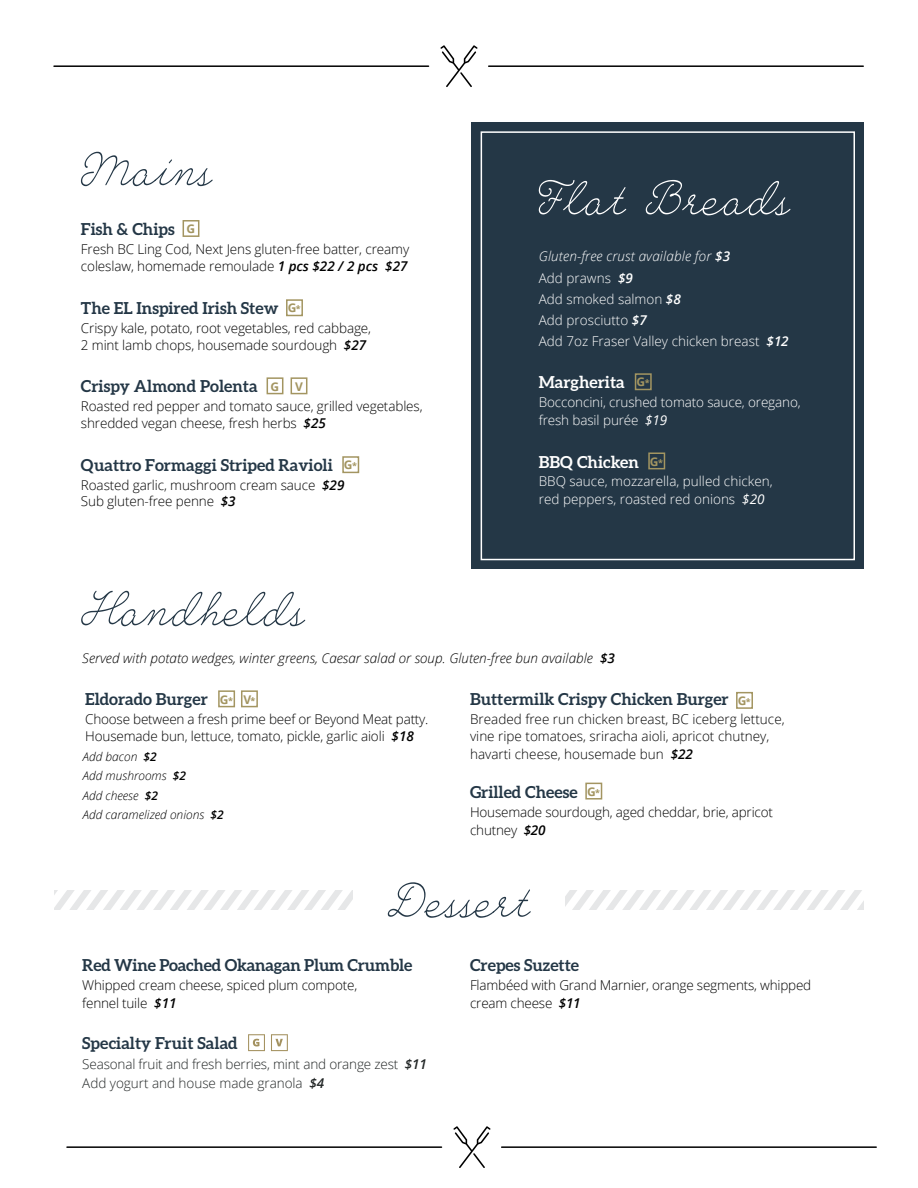
<style>
.page{position:relative;width:918px;height:1188px;background:#fff}
.page>*{position:absolute;margin:0;border:0;box-sizing:border-box;transform-origin:0 0}
.t1{font:300 54px "Casually";color:#243746}
.t2{font:300 54px "Casually";color:#fff}
.t3{font:700 16.5px "Aleo";color:#243746}
.t4{font:700 16.5px "Aleo";color:#fff}
.t5{font:300 13.5px/17.2px "Open Sans";letter-spacing:-.01em;color:#000}
.t6{font:300 13.5px/21px "Open Sans";color:#fff}
.t7{font:italic 300 13.5px "Open Sans";color:#000}
.t8{font:300 13.5px/19.5px "Open Sans";letter-spacing:-.01em;color:#222626}
.t9{font:italic 300 12px/19.5px "Open Sans";color:#000}
.t10{font:700 12px "Open Sans";color:#a39561}
.s1{font-weight:600;font-style:italic}
.s2{font-size:9px}
.s3{font-style:italic}
.s4{font-family:"Open Sans";font-size:12px;color:#a39561}
.s5{font-family:"Open Sans";font-size:9px;color:#a39561}
.s6{font-weight:400;font-style:italic}
.s7{font-weight:600}
</style>
<div class="page">
<div style="left:472px;top:123px;width:392px;height:446px;background:#243746"></div>
<div style="left:481px;top:131px;width:374px;height:429px;border:2px solid #fff"></div>
<hr style="left:67px;top:1146px;width:375px;height:2px;background:#000">
<hr style="left:502px;top:1146px;width:374px;height:2px;background:#000">
<svg style="left:453px;top:1126px;width:38px;height:42px"></svg>
<hr style="left:54px;top:65px;width:375px;height:2px;background:#000">
<hr style="left:489px;top:65px;width:374px;height:2px;background:#000">
<svg style="left:440px;top:45px;width:38px;height:42px"></svg>
<div style="left:183px;top:220px;width:16px;height:17px;border:2px solid #a39561"></div>
<div style="left:286px;top:299px;width:17px;height:17px;border:2px solid #a39561"></div>
<div style="left:342px;top:456px;width:17px;height:17px;border:2px solid #a39561"></div>
<div style="left:267px;top:377px;width:16px;height:17px;border:2px solid #a39561"></div>
<div style="left:291px;top:377px;width:16px;height:17px;border:2px solid #a39561"></div>
<div style="left:241px;top:690px;width:17px;height:17px;border:2px solid #a39561"></div>
<div style="left:218px;top:690px;width:17px;height:17px;border:2px solid #a39561"></div>
<div style="left:736px;top:692px;width:17px;height:17px;border:2px solid #a39561"></div>
<div style="left:585px;top:783px;width:17px;height:17px;border:2px solid #a39561"></div>
<div style="left:635px;top:373px;width:17px;height:17px;border:2px solid #a39561"></div>
<div style="left:648px;top:453px;width:17px;height:16px;border:2px solid #a39561"></div>
<svg style="left:54px;top:890px;width:810px;height:20px"></svg>
<div style="left:353px;top:883px;width:212px;height:34px;background:#fff"></div>
<svg style="left:248px;top:1034px;width:17px;height:17px"></svg>
<svg style="left:271px;top:1034px;width:17px;height:17px"></svg>
<h1 class="t1" style="left:81px;top:139px;width:132px">Mains</h1>
<p class="t3" style="left:81px;top:219px;width:95px">Fish &amp; Chips</p>
<p class="t5" style="left:81px;top:240px;width:330px">Fresh BC Ling Cod, Next Jens gluten-free batter, creamy coleslaw, homemade remoulade <span class="s1">1 pcs $22 / 2 pcs $27</span></p>
<p class="t10" style="left:187px;top:220px;width:10px">G</p>
<p class="t3" style="left:81px;top:298px;width:199px">The EL Inspired Irish Stew</p>
<p class="t5" style="left:81px;top:320px;width:292px;line-height:16.5px">Crispy kale, potato, root vegetables, red cabbage,<br>2 mint lamb chops, housemade sourdough <span class="s1">$27</span></p>
<p class="t10" style="left:288px;top:300px;width:15px">G<span class="s2">*</span></p>
<p class="t3" style="left:81px;top:377px;width:178px">Crispy Almond Polenta</p>
<p class="t5" style="left:81px;top:397px;width:343px">Roasted red pepper and tomato sauce, grilled vegetables, shredded vegan cheese, fresh herbs <span class="s1">$25</span></p>
<p class="t10" style="left:271px;top:378px;width:10px">G</p>
<p class="t10" style="left:295px;top:378px;width:9px">V</p>
<p class="t3" style="left:81px;top:456px;width:253px">Quattro Formaggi Striped Ravioli</p>
<p class="t5" style="left:81px;top:476px;width:265px;line-height:16.5px">Roasted garlic, mushroom cream sauce <span class="s1">$29<br></span>Sub gluten-free penne <span class="s1">$3</span></p>
<p class="t10" style="left:344px;top:457px;width:15px">G<span class="s2">*</span></p>
<h1 class="t2" style="left:539px;top:168px;width:252px">Flat Breads</h1>
<p class="t6" style="left:539px;top:246px;width:251px"><span class="s3">Gluten-free crust available for</span> <span class="s1">$3<br></span>Add prawns <span class="s1">$9<br></span>Add smoked salmon <span class="s1">$8<br></span>Add prosciutto <span class="s1">$7<br></span>Add 7oz Fraser Valley chicken breast <span class="s1">$12</span></p>
<p class="t4" style="left:539px;top:373px;width:112px">Margherita <span class="s4">G</span><span class="s5">*</span></p>
<p class="t6" style="left:539px;top:393px;width:263px;line-height:18px">Bocconcini, crushed tomato sauce, oregano, fresh basil purée <span class="s6">$19</span></p>
<p class="t4" style="left:539px;top:452px;width:126px">BBQ Chicken <span class="s4">G</span><span class="s5">*</span></p>
<p class="t6" style="left:539px;top:472px;width:235px;line-height:18px">BBQ sauce, mozzarella, pulled chicken, red peppers, roasted red onions <span class="s6">$20</span></p>
<h1 class="t1" style="left:82px;top:579px;width:224px">Handhelds</h1>
<p class="t7" style="left:82px;top:649px;width:534px">Served with potato wedges, winter greens, Caesar salad or soup. Gluten-free bun available <span class="s7">$3</span></p>
<p class="t3" style="left:85px;top:690px;width:124px">Eldorado Burger</p>
<p class="t10" style="left:244px;top:691px;width:13px">V<span class="s2">*</span></p>
<p class="t5" style="left:85px;top:710px;width:345px">Choose between a fresh prime beef or Beyond Meat patty.<br>Housemade bun, lettuce, tomato, pickle, garlic aioli <span class="s1">$18</span></p>
<p class="t10" style="left:220px;top:691px;width:15px">G<span class="s2">*</span></p>
<p class="t9" style="left:83px;top:746px;width:142px">Add bacon <span class="s7">$2<br></span>Add mushrooms <span class="s7">$2<br></span>Add cheese <span class="s7">$2<br></span>Add caramelized onions <span class="s7">$2</span></p>
<p class="t3" style="left:470px;top:690px;width:282px">Buttermilk Crispy Chicken Burger <span class="s4">G</span><span class="s5">*</span></p>
<p class="t5" style="left:470px;top:710px;width:316px">Breaded free run chicken breast, BC iceberg lettuce, vine ripe tomatoes, sriracha aioli, apricot chutney, havarti cheese, housemade bun <span class="s1">$22</span></p>
<p class="t3" style="left:470px;top:783px;width:132px">Grilled Cheese <span class="s4">G</span><span class="s5">*</span></p>
<p class="t5" style="left:470px;top:803px;width:304px;line-height:18px">Housemade sourdough, aged cheddar, brie, apricot chutney <span class="s1">$20</span></p>
<h1 class="t1" style="left:388px;top:870px;width:143px">Dessert</h1>
<p class="t3" style="left:82px;top:956px;width:332px">Red Wine Poached Okanagan Plum Crumble</p>
<p class="t5" style="left:82px;top:976px;width:276px;line-height:18px">Whipped cream cheese, spiced plum compote, fennel tuile <span class="s1">$11</span></p>
<p class="t3" style="left:82px;top:1034px;width:157px">Specialty Fruit Salad</p>
<p class="t8" style="left:82px;top:1054px;width:346px">Seasonal fruit and fresh berries, mint and orange zest <span class="s1">$11<br></span>Add yogurt and house made granola <span class="s1">$4</span></p>
<p class="t3" style="left:470px;top:956px;width:111px">Crepes Suzette</p>
<p class="t5" style="left:470px;top:976px;width:343px;line-height:18px">Flambéed with Grand Marnier, orange segments, whipped cream cheese <span class="s1">$11</span></p>
</div>
